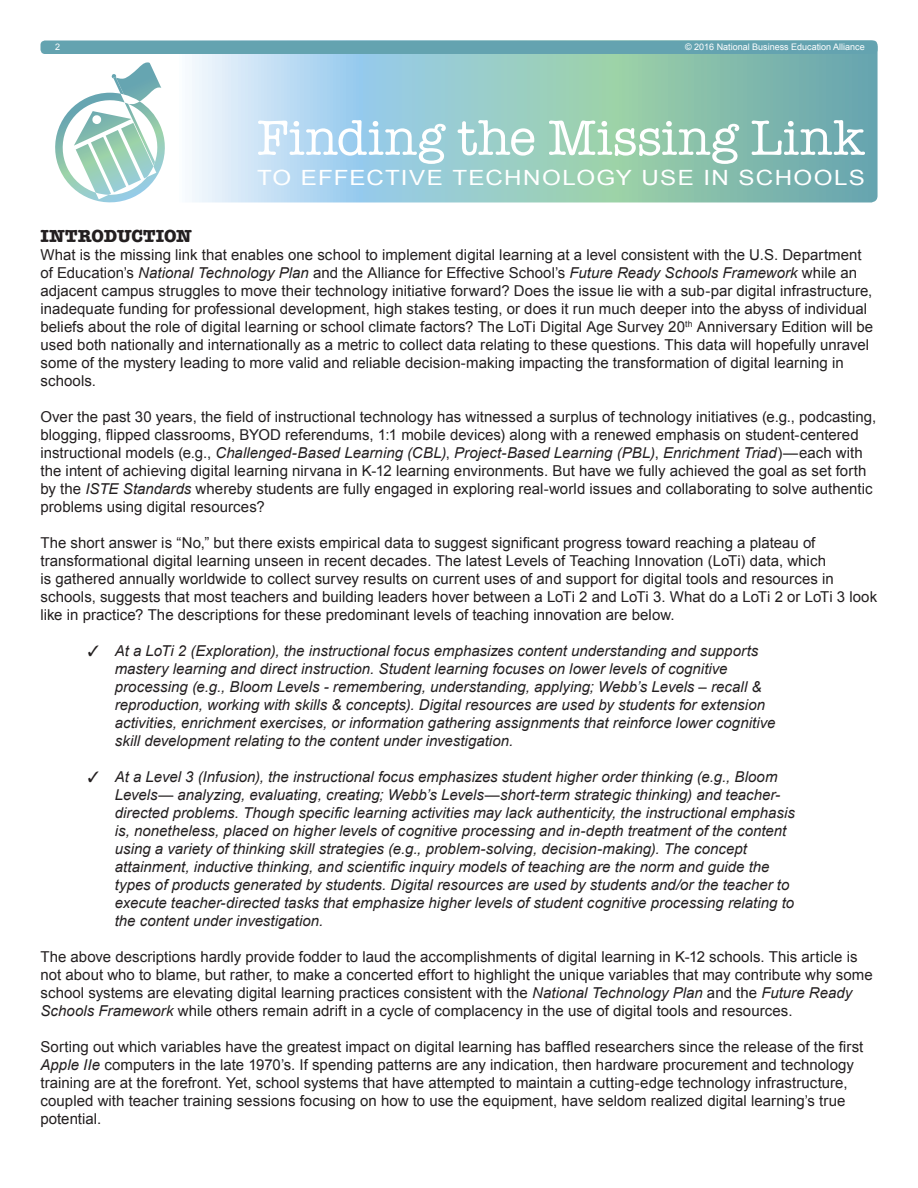
<style>
.page{position:relative;width:918px;height:1188px;background:#fff}
.page>*{position:absolute;margin:0;border:0;box-sizing:border-box;transform-origin:0 0}
.t1{font:51px "American Typewriter";letter-spacing:.005em;color:#fff}
.t2{font:21px "Arial";letter-spacing:.055em;color:#fff;scale:1.15 1}
.t3{font:700 18px "American Typewriter";letter-spacing:-.005em;color:#231f20}
.t4{font:15px/18px "Arial";letter-spacing:.005em;color:#231f20}
.t5{font:italic 15px/18px "Arial";color:#231f20}
.t6{font:9px "Arial";color:#fff}
.s1{font-style:italic}
</style>
<div class="page">
<svg style="left:40px;top:40px;width:838px;height:162px;background:#9fcdcb"></svg>
<div style="left:40px;top:40px;width:838px;height:14px;background:#64a3b0;border-radius:4px"></div>
<svg style="left:48px;top:62px;width:124px;height:141px"></svg>
<p class="t6" style="left:55px;top:41px;width:7px">2</p>
<p class="t6" style="left:685px;top:41px;width:181px">© 2016 National Business Education Alliance</p>
<h1 class="t1" style="left:257px;top:99px;width:609px">Finding the Missing Link</h1>
<h2 class="t2" style="left:257px;top:164px;width:530px">TO EFFECTIVE TECHNOLOGY USE IN SCHOOLS</h2>
<p class="t3" style="left:40px;top:220px;width:153px">INTRODUCTION</p>
<p class="t4" style="left:40px;top:246px;width:834px">What is the missing link that enables one school to implement digital learning at a level consistent with the U.S. Department of Education’s <span class="s1">National Technology Plan</span> and the Alliance for Effective School’s <span class="s1">Future Ready Schools Framework</span> while an adjacent campus struggles to move their technology initiative forward? Does the issue lie with a sub-par digital infrastructure, inadequate funding for professional development, high stakes testing, or does it run much deeper into the abyss of individual beliefs about the role of digital learning or school climate factors? The LoTi Digital Age Survey 20<sup>th</sup> Anniversary Edition will be used both nationally and internationally as a metric to collect data relating to these questions. This data will hopefully unravel some of the mystery leading to more valid and reliable decision-making impacting the transformation of digital learning in schools.</p>
<p class="t4" style="left:40px;top:408px;width:837px">Over the past 30 years, the field of instructional technology has witnessed a surplus of technology initiatives (e.g., podcasting, blogging, flipped classrooms, BYOD referendums, 1:1 mobile devices) along with a renewed emphasis on student-centered instructional models (e.g., <span class="s1">Challenged-Based Learning (CBL)</span>, <span class="s1">Project-Based Learning (PBL)</span>, <span class="s1">Enrichment Triad</span>)—each with the intent of achieving digital learning nirvana in K-12 learning environments. But have we fully achieved the goal as set forth by the <span class="s1">ISTE Standards</span> whereby students are fully engaged in exploring real-world issues and collaborating to solve authentic problems using digital resources?</p>
<p class="t4" style="left:40px;top:534px;width:838px">The short answer is “No,” but there exists empirical data to suggest significant progress toward reaching a plateau of transformational digital learning unseen in recent decades. The latest Levels of Teaching Innovation (LoTi) data, which<br>is gathered annually worldwide to collect survey results on current uses of and support for digital tools and resources in schools, suggests that most teachers and building leaders hover between a LoTi 2 and LoTi 3. What do a LoTi 2 or LoTi 3 look like in practice? The descriptions for these predominant levels of teaching innovation are below.</p>
<p class="t5" style="left:115px;top:642px;width:662px;text-indent:-27px">✓ At a LoTi 2 (Exploration), the instructional focus emphasizes content understanding and supports mastery learning and direct instruction. Student learning focuses on lower levels of cognitive processing (e.g., Bloom Levels - remembering, understanding, applying; Webb’s Levels – recall &amp; reproduction, working with skills &amp; concepts). Digital resources are used by students for extension activities, enrichment exercises, or information gathering assignments that reinforce lower cognitive skill development relating to the content under investigation.</p>
<p class="t5" style="left:115px;top:768px;width:682px;text-indent:-27px">✓ At a Level 3 (Infusion), the instructional focus emphasizes student higher order thinking (e.g., Bloom Levels— analyzing, evaluating, creating; Webb’s Levels—short-term strategic thinking) and teacher&shy;directed problems. Though specific learning activities may lack authenticity, the instructional emphasis is, nonetheless, placed on higher levels of cognitive processing and in-depth treatment of the content using a variety of thinking skill strategies (e.g., problem-solving, decision-making). The concept attainment, inductive thinking, and scientific inquiry models of teaching are the norm and guide the types of products generated by students. Digital resources are used by students and/or the teacher to execute teacher-directed tasks that emphasize higher levels of student cognitive processing relating to the content under investigation.</p>
<p class="t4" style="left:40px;top:948px;width:834px">The above descriptions hardly provide fodder to laud the accomplishments of digital learning in K-12 schools. This article is not about who to blame, but rather, to make a concerted effort to highlight the unique variables that may contribute why some school systems are elevating digital learning practices consistent with the <span class="s1">National Technology Plan</span> and the <span class="s1">Future Ready Schools Framework</span> while others remain adrift in a cycle of complacency in the use of digital tools and resources.</p>
<p class="t4" style="left:40px;top:1038px;width:824px">Sorting out which variables have the greatest impact on digital learning has baffled researchers since the release of the first <span class="s1">Apple IIe</span> computers in the late 1970’s. If spending patterns are any indication, then hardware procurement and technology training are at the forefront. Yet, school systems that have attempted to maintain a cutting-edge technology infrastructure, coupled with teacher training sessions focusing on how to use the equipment, have seldom realized digital learning’s true potential.</p>
</div>
